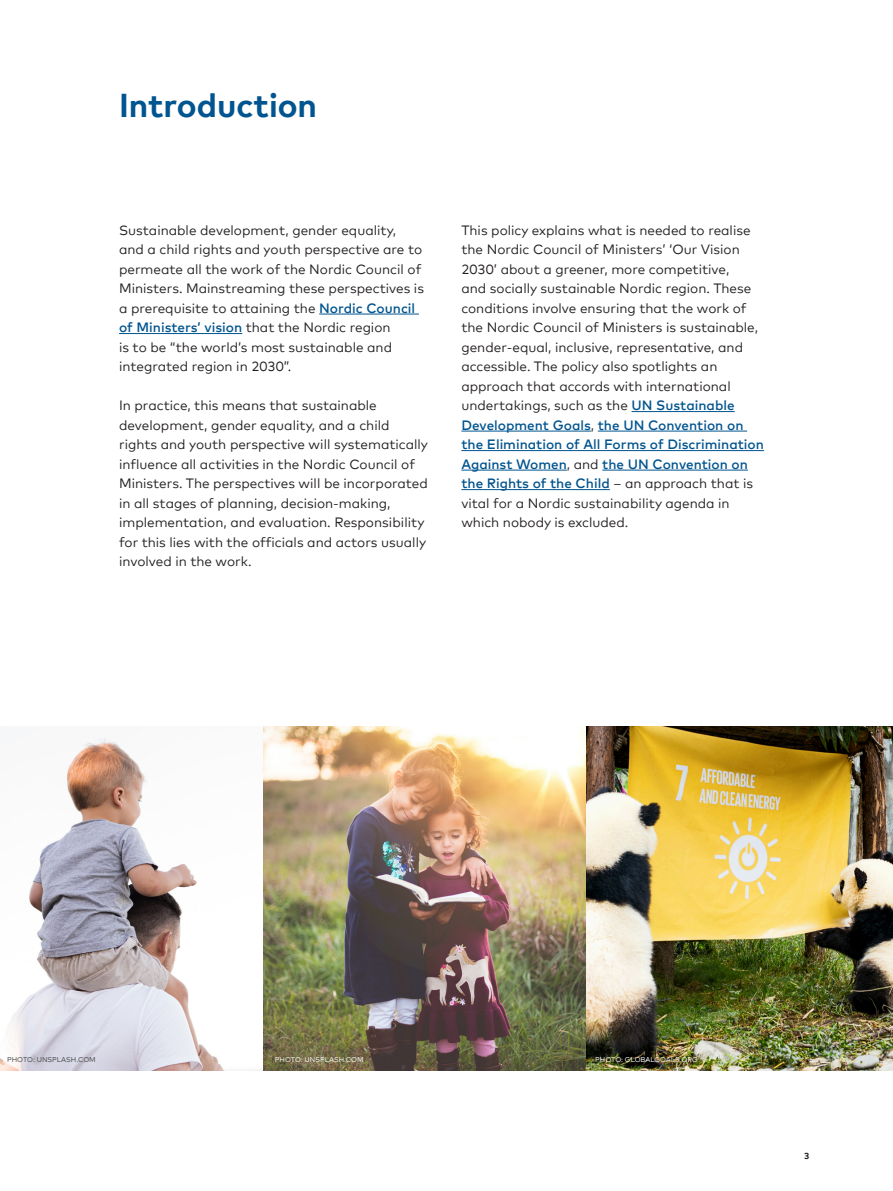
<style>
.page{position:relative;width:893px;height:1191px;background:#fff}
.page>*{position:absolute;margin:0;border:0;box-sizing:border-box;transform-origin:0 0}
.Regular___Punkt_22_2{font:700 33px "Mark Offc Pro";color:#00548f}
.Regular___Punkt_9_13{font:13.5px/19.5px "Mark Offc Pro";color:#231f20}
.t1{font:700 8.7px "Mark Offc Pro";color:#231f20}
.Regular___Punkt_10_1{font:7.05px "Mark Offc Pro";color:#fff}
.Regular___Punkt_10_1-2{font:7.05px "Mark Offc Pro";color:#454647}
.s1{font-weight:500;color:#00548f}
</style>
<div class="page">
<hr style="left:319px;top:313px;width:100px;height:1px;background:#00548f">
<hr style="left:119px;top:333px;width:123px;height:1px;background:#00548f">
<hr style="left:632px;top:411px;width:103px;height:1px;background:#00548f">
<hr style="left:461px;top:430px;width:130px;height:1px;background:#00548f">
<hr style="left:598px;top:430px;width:149px;height:1px;background:#00548f">
<hr style="left:461px;top:450px;width:303px;height:1px;background:#00548f">
<hr style="left:461px;top:469px;width:106px;height:1px;background:#00548f">
<hr style="left:602px;top:469px;width:146px;height:1px;background:#00548f">
<hr style="left:461px;top:489px;width:149px;height:1px;background:#00548f">
<img style="left:0;top:726px;width:587px;height:344px">
<img style="left:587px;top:726px;width:306px;height:344px">
<p class="Regular___Punkt_22_2" style="left:119px;top:80px;width:200px">Introduction</p>
<p class="Regular___Punkt_9_13" style="left:119px;top:219px;width:306px">Sustainable development, gender equality, and a child rights and youth perspective are to permeate all the work of the Nordic Council of Ministers. Mainstreaming these perspectives is a prerequisite to attaining the <span class="s1">Nordic Council of Ministers’ vision</span> that the Nordic region<br>is to be “the world’s most sustainable and integrated region in 2030”.</p>
<p class="Regular___Punkt_9_13" style="left:119px;top:395px;width:310px">In practice, this means that sustainable development, gender equality, and a child rights and youth perspective will systematically influence all activities in the Nordic Council of Ministers. The perspectives will be incorporated in all stages of planning, decision-making, implementation, and evaluation. Responsibility for this lies with the officials and actors usually involved in the work.</p>
<p class="Regular___Punkt_9_13" style="left:461px;top:219px;width:304px">This policy explains what is needed to realise the Nordic Council of Ministers’ ‘Our Vision 2030’ about a greener, more competitive,<br>and socially sustainable Nordic region. These conditions involve ensuring that the work of the Nordic Council of Ministers is sustainable, gender-equal, inclusive, representative, and accessible. The policy also spotlights an approach that accords with international undertakings, such as the <span class="s1">UN Sustainable Development Goals</span>, <span class="s1">the UN Convention on the Elimination of All Forms of Discrimination Against Women</span>, and <span class="s1">the UN Convention on the Rights of the Child</span> – an approach that is vital for a Nordic sustainability agenda in which nobody is excluded.</p>
<p class="Regular___Punkt_10_1-2" style="left:7px;top:1054px;width:90px">PHOTO: UNSPLASH.COM</p>
<p class="Regular___Punkt_10_1" style="left:275px;top:1054px;width:90px">PHOTO: UNSPLASH.COM</p>
<p class="Regular___Punkt_10_1" style="left:595px;top:1054px;width:104px">PHOTO: GLOBALGOALS.ORG</p>
<p class="t1" style="left:804px;top:1149px;width:7px">3</p>
</div>
